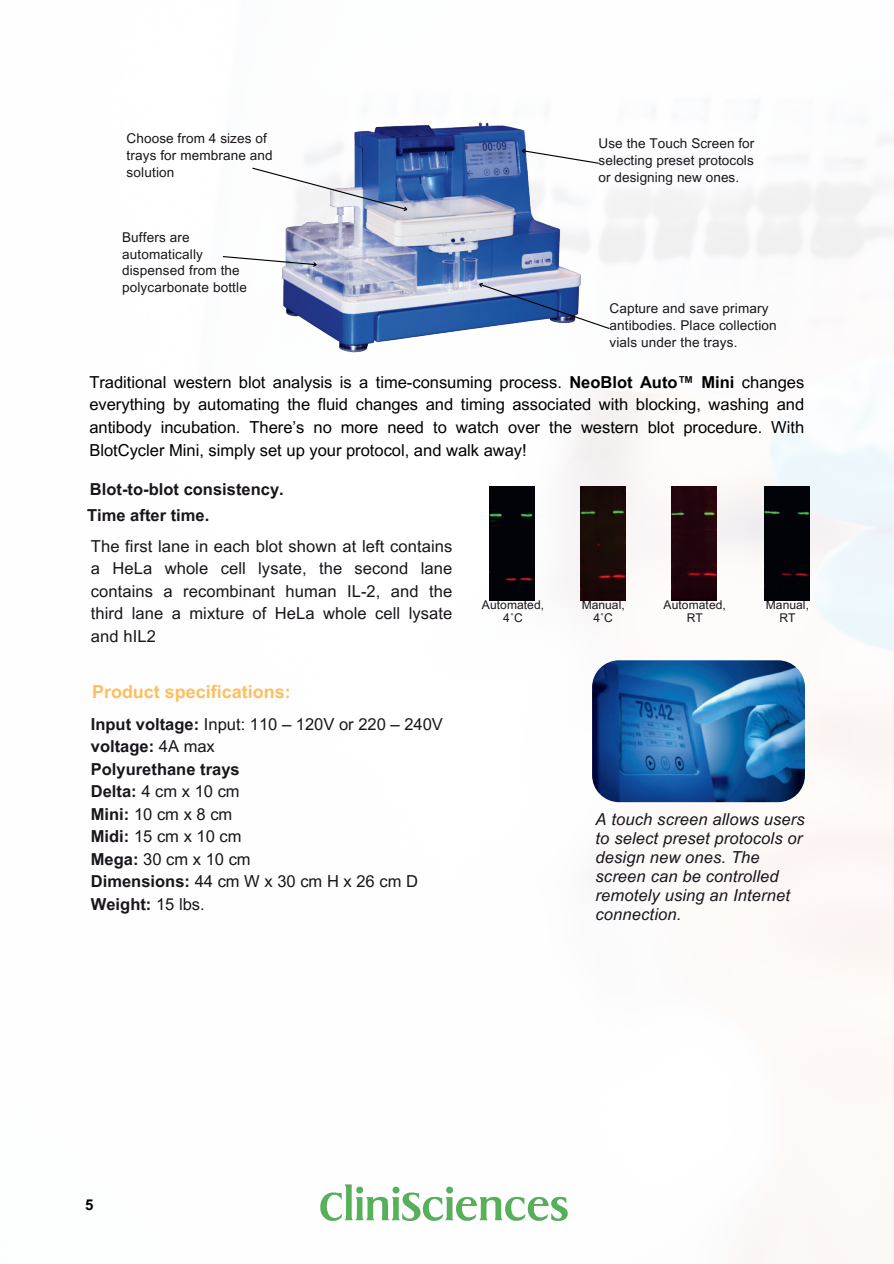
<style>
.page{position:relative;width:894px;height:1264px;background:#fff}
.page>*{position:absolute;margin:0;border:0;box-sizing:border-box;transform-origin:0 0}
.t1{font:700 18px "Arial MT Pro";color:#fdbe60}
.t2{font:16.5px/22.5px "Arial MT Pro";letter-spacing:.005em;color:#19151b;text-align:justify}
.t3{font:16.5px/22.5px "Arial MT Pro";color:#000;text-align:justify}
.t4{font:italic 16.5px/19px "Arial MT Pro";letter-spacing:.01em;color:#19151b}
.t5{font:700 16.5px/26.4px "Arial MT Pro";color:#19151b}
.t6{font:700 15px "Arial MT Pro";color:#000}
.t7{font:13.5px/16.8px "Arial MT Pro";letter-spacing:.01em;color:#19151b}
.t8{font:12px/13.5px "Arial MT Pro";letter-spacing:.01em;color:#19151b;text-align:center}
.s1{font-weight:700}
</style>
<div class="page">
<img style="left:489px;top:102px;width:404px;height:1161px">
<img style="left:282px;top:102px;width:370px;height:267px">
<svg style="left:252px;top:167px;width:156px;height:45px"></svg>
<svg style="left:222px;top:255px;width:96px;height:13px"></svg>
<svg style="left:520px;top:148px;width:79px;height:16px"></svg>
<svg style="left:478px;top:282px;width:132px;height:48px"></svg>
<div style="left:489px;top:486px;width:45px;height:114px;background:#010309"></div>
<div style="left:580px;top:486px;width:45px;height:114px;background:#1a0c09"></div>
<img style="left:671px;top:486px;width:45px;height:114px">
<div style="left:764px;top:486px;width:45px;height:114px;background:#010309"></div>
<img style="left:320px;top:1177px;width:254px;height:58px">
<img style="left:592px;top:660px;width:212px;height:142px;border-radius:27px">
<p class="t7" style="left:127px;top:130px;width:147px">Choose from 4 sizes of trays for membrane and solution</p>
<p class="t7" style="left:122px;top:229px;width:126px">Buffers are automatically dispensed from the polycarbonate bottle</p>
<p class="t7" style="left:598px;top:136px;width:157px;text-align:justify">Use the Touch Screen for selecting preset protocols or designing new ones.</p>
<p class="t7" style="left:609px;top:301px;width:169px">Capture and save primary antibodies. Place collection vials under the trays.</p>
<p class="t3" style="left:89px;top:372px;width:716px">Traditional western blot analysis is a time-consuming process. <span class="s1">NeoBlot Auto™ Mini</span> changes everything by automating the fluid changes and timing associated with blocking, washing and antibody incubation. There’s no more need to watch over the western blot procedure. With BlotCycler Mini, simply set up your protocol, and walk away!</p>
<p class="t5" style="left:87px;top:476px;width:198px">Blot-to-blot consistency.<br>Time after time.</p>
<p class="t2" style="left:91px;top:535px;width:363px">The first lane in each blot shown at left contains a HeLa whole cell lysate, the second lane contains a recombinant human IL-2, and the third lane a mixture of HeLa whole cell lysate and hIL2</p>
<p class="t1" style="left:92px;top:681px;width:200px">Product specifications:</p>
<p class="t2" style="left:91px;top:713px;width:353px;text-align:left"><span class="s1">Input voltage:</span> Input: 110 – 120V or 220 – 240V <span class="s1">voltage:</span> 4A max<br><span class="s1">Polyurethane trays<br>Delta:</span> 4 cm x 10 cm<br><span class="s1">Mini:</span> 10 cm x 8 cm<br><span class="s1">Midi:</span> 15 cm x 10 cm<br><span class="s1">Mega:</span> 30 cm x 10 cm<br><span class="s1">Dimensions:</span> 44 cm W x 30 cm H x 26 cm D<br><span class="s1">Weight:</span> 15 lbs.</p>
<p class="t8" style="left:482px;top:598px;width:64px">Automated,<br>4˚C</p>
<p class="t8" style="left:581px;top:598px;width:45px">Manual,<br>4˚C</p>
<p class="t8" style="left:663px;top:598px;width:64px">Automated,<br>RT</p>
<p class="t8" style="left:765px;top:598px;width:45px">Manual,<br>RT</p>
<p class="t4" style="left:595px;top:810px;width:211px">A touch screen allows users to select preset protocols or design new ones. The screen can be controlled remotely using an Internet connection.</p>
<p class="t6" style="left:85px;top:1195px;width:10px">5</p>
</div>
